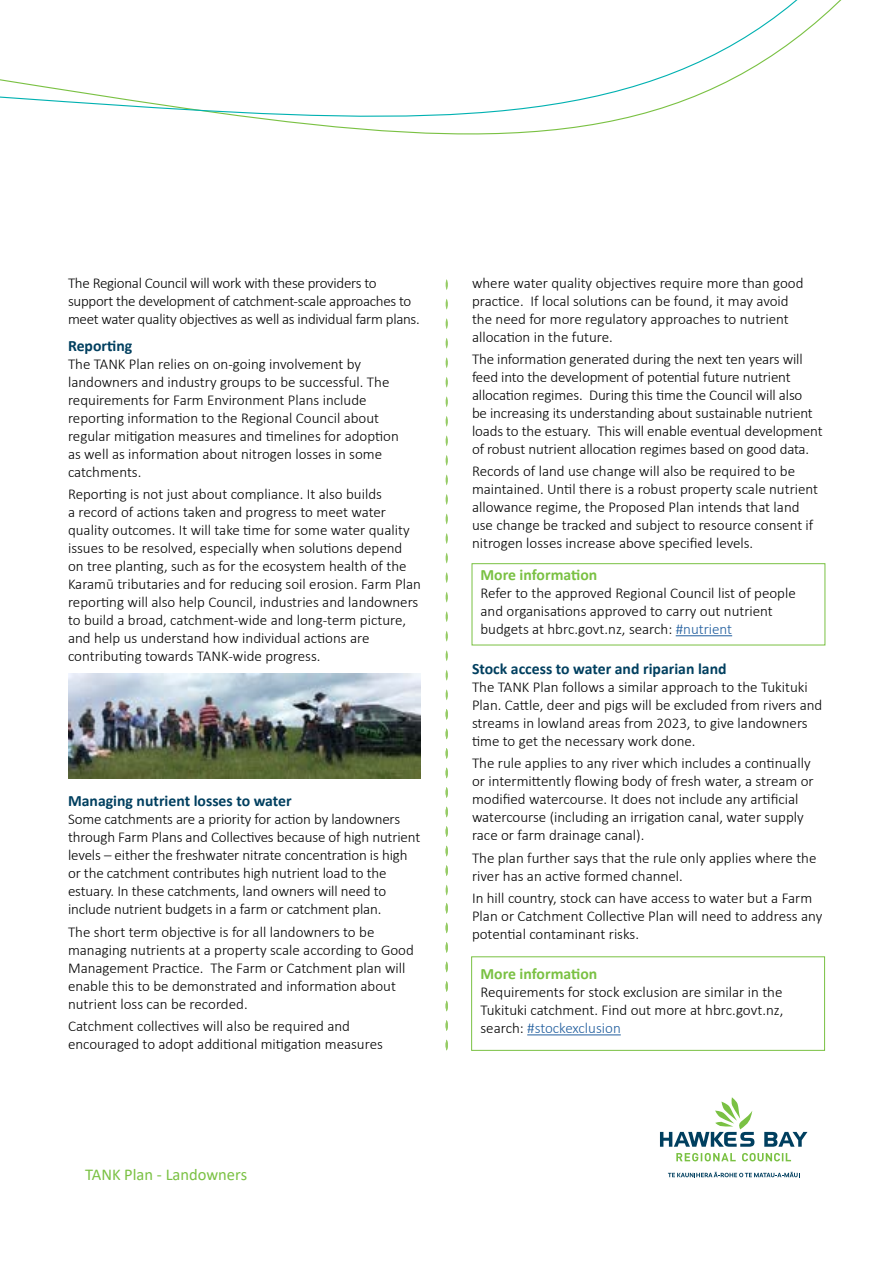
<style>
.page{position:relative;width:893px;height:1263px;background:#fff}
.page>*{position:absolute;margin:0;border:0;box-sizing:border-box;transform-origin:0 0}
.t1{font:16.5px "Calibri";color:#7ac143}
.t2{font:700 15.75px "Calibri";color:#003f5f}
.t3{font:700 15.75px "Calibri";color:#7ac143}
.t4{font:300 15px/18px "Calibri";color:#000}
.t5{font:300 15px/18px "Calibri";letter-spacing:-.02em;color:#000}
.s1{color:#215e9e}
</style>
<div class="page">
<svg style="left:0;top:0;width:842px;height:135px"></svg>
<svg style="left:764px;top:1132px;width:43px;height:15px"></svg>
<svg style="left:660px;top:1097px;width:94px;height:50px"></svg>
<svg style="left:676px;top:1153px;width:115px;height:8px"></svg>
<svg style="left:668px;top:1172px;width:132px;height:5px"></svg>
<hr style="left:676px;top:635px;width:56px;height:1px;background:#215e9e">
<hr style="left:527px;top:1034px;width:94px;height:1px;background:#215e9e">
<img style="left:68px;top:674px;width:353px;height:104px">
<svg style="left:445px;top:885px;width:3px;height:11px"></svg>
<svg style="left:445px;top:689px;width:3px;height:11px"></svg>
<svg style="left:445px;top:670px;width:3px;height:11px"></svg>
<svg style="left:445px;top:650px;width:3px;height:11px"></svg>
<svg style="left:445px;top:631px;width:3px;height:11px"></svg>
<svg style="left:445px;top:611px;width:3px;height:11px"></svg>
<svg style="left:445px;top:592px;width:3px;height:11px"></svg>
<svg style="left:445px;top:572px;width:3px;height:11px"></svg>
<svg style="left:445px;top:553px;width:3px;height:11px"></svg>
<svg style="left:445px;top:533px;width:3px;height:11px"></svg>
<svg style="left:445px;top:513px;width:3px;height:11px"></svg>
<svg style="left:445px;top:494px;width:3px;height:11px"></svg>
<svg style="left:445px;top:474px;width:3px;height:11px"></svg>
<svg style="left:445px;top:455px;width:3px;height:11px"></svg>
<svg style="left:445px;top:435px;width:3px;height:11px"></svg>
<svg style="left:445px;top:416px;width:3px;height:11px"></svg>
<svg style="left:445px;top:396px;width:3px;height:11px"></svg>
<svg style="left:445px;top:377px;width:3px;height:11px"></svg>
<svg style="left:445px;top:357px;width:3px;height:11px"></svg>
<svg style="left:445px;top:338px;width:3px;height:11px"></svg>
<svg style="left:445px;top:318px;width:3px;height:11px"></svg>
<svg style="left:445px;top:299px;width:3px;height:11px"></svg>
<svg style="left:445px;top:279px;width:3px;height:11px"></svg>
<svg style="left:445px;top:865px;width:3px;height:11px"></svg>
<svg style="left:445px;top:845px;width:3px;height:11px"></svg>
<svg style="left:445px;top:1039px;width:3px;height:11px"></svg>
<svg style="left:445px;top:826px;width:3px;height:11px"></svg>
<svg style="left:445px;top:1020px;width:3px;height:11px"></svg>
<svg style="left:445px;top:806px;width:3px;height:11px"></svg>
<svg style="left:445px;top:1000px;width:3px;height:11px"></svg>
<svg style="left:445px;top:787px;width:3px;height:11px"></svg>
<svg style="left:445px;top:981px;width:3px;height:11px"></svg>
<svg style="left:445px;top:767px;width:3px;height:11px"></svg>
<svg style="left:445px;top:961px;width:3px;height:11px"></svg>
<svg style="left:445px;top:748px;width:3px;height:11px"></svg>
<svg style="left:445px;top:942px;width:3px;height:11px"></svg>
<svg style="left:445px;top:728px;width:3px;height:11px"></svg>
<svg style="left:445px;top:922px;width:3px;height:11px"></svg>
<svg style="left:445px;top:709px;width:3px;height:11px"></svg>
<svg style="left:445px;top:903px;width:3px;height:11px"></svg>
<div style="left:472px;top:563px;width:353px;height:82px;border:1px solid #7ac143"></div>
<div style="left:471px;top:956px;width:354px;height:95px;border:1px solid #7ac143"></div>
<p class="t5" style="left:68px;top:274px;width:353px">The Regional Council will work with these providers to support the development of catchment-scale approaches to meet water quality objectives as well as individual farm plans.</p>
<p class="t2" style="left:68px;top:335px;width:66px">Reporting</p>
<p class="t4" style="left:68px;top:355px;width:332px">The TANK Plan relies on on-going involvement by landowners and industry groups to be successful. The requirements for Farm Environment Plans include reporting information to the Regional Council about regular mitigation measures and timelines for adoption as well as information about nitrogen losses in some catchments.</p>
<p class="t4" style="left:68px;top:485px;width:354px">Reporting is not just about compliance. It also builds<br>a record of actions taken and progress to meet water quality outcomes. It will take time for some water quality issues to be resolved, especially when solutions depend on tree planting, such as for the ecosystem health of the Karamū tributaries and for reducing soil erosion. Farm Plan reporting will also help Council, industries and landowners to build a broad, catchment-wide and long-term picture, and help us understand how individual actions are contributing towards TANK-wide progress.</p>
<p class="t2" style="left:68px;top:790px;width:225px">Managing nutrient losses to water</p>
<p class="t4" style="left:68px;top:810px;width:354px">Some catchments are a priority for action by landowners through Farm Plans and Collectives because of high nutrient levels – either the freshwater nitrate concentration is high or the catchment contributes high nutrient load to the estuary. In these catchments, land owners will need to include nutrient budgets in a farm or catchment plan.</p>
<p class="t4" style="left:68px;top:922px;width:347px">The short term objective is for all landowners to be managing nutrients at a property scale according to Good Management Practice. The Farm or Catchment plan will enable this to be demonstrated and information about nutrient loss can be recorded.</p>
<p class="t4" style="left:68px;top:1017px;width:316px">Catchment collectives will also be required and encouraged to adopt additional mitigation measures</p>
<p class="t1" style="left:85px;top:1163px;width:164px">TANK Plan - Landowners</p>
<p class="t4" style="left:472px;top:274px;width:333px">where water quality objectives require more than good practice. If local solutions can be found, it may avoid the need for more regulatory approaches to nutrient allocation in the future.</p>
<p class="t4" style="left:472px;top:350px;width:352px">The information generated during the next ten years will feed into the development of potential future nutrient allocation regimes. During this time the Council will also<br>be increasing its understanding about sustainable nutrient loads to the estuary. This will enable eventual development of robust nutrient allocation regimes based on good data.</p>
<p class="t4" style="left:472px;top:462px;width:348px">Records of land use change will also be required to be maintained. Until there is a robust property scale nutrient allowance regime, the Proposed Plan intends that land use change be tracked and subject to resource consent if nitrogen losses increase above specified levels.</p>
<p class="t3" style="left:480px;top:563px;width:118px">More information</p>
<p class="t4" style="left:480px;top:584px;width:317px">Refer to the approved Regional Council list of people and organisations approved to carry out nutrient budgets at hbrc.govt.nz, search: <span class="s1">#nutrient</span></p>
<p class="t2" style="left:472px;top:658px;width:256px">Stock access to water and riparian land</p>
<p class="t4" style="left:472px;top:678px;width:352px">The TANK Plan follows a similar approach to the Tukituki Plan. Cattle, deer and pigs will be excluded from rivers and streams in lowland areas from 2023, to give landowners time to get the necessary work done.</p>
<p class="t4" style="left:472px;top:754px;width:343px">The rule applies to any river which includes a continually or intermittently flowing body of fresh water, a stream or modified watercourse. It does not include any artificial watercourse (including an irrigation canal, water supply race or farm drainage canal).</p>
<p class="t4" style="left:472px;top:848px;width:346px">The plan further says that the rule only applies where the river has an active formed channel.</p>
<p class="t4" style="left:472px;top:889px;width:352px">In hill country, stock can have access to water but a Farm<br>Plan or Catchment Collective Plan will need to address any potential contaminant risks.</p>
<p class="t3" style="left:480px;top:962px;width:118px">More information</p>
<p class="t4" style="left:480px;top:983px;width:304px;text-align:justify">Requirements for stock exclusion are similar in the Tukituki catchment. Find out more at hbrc.govt.nz, search: <span class="s1">#stockexclusion</span></p>
</div>
